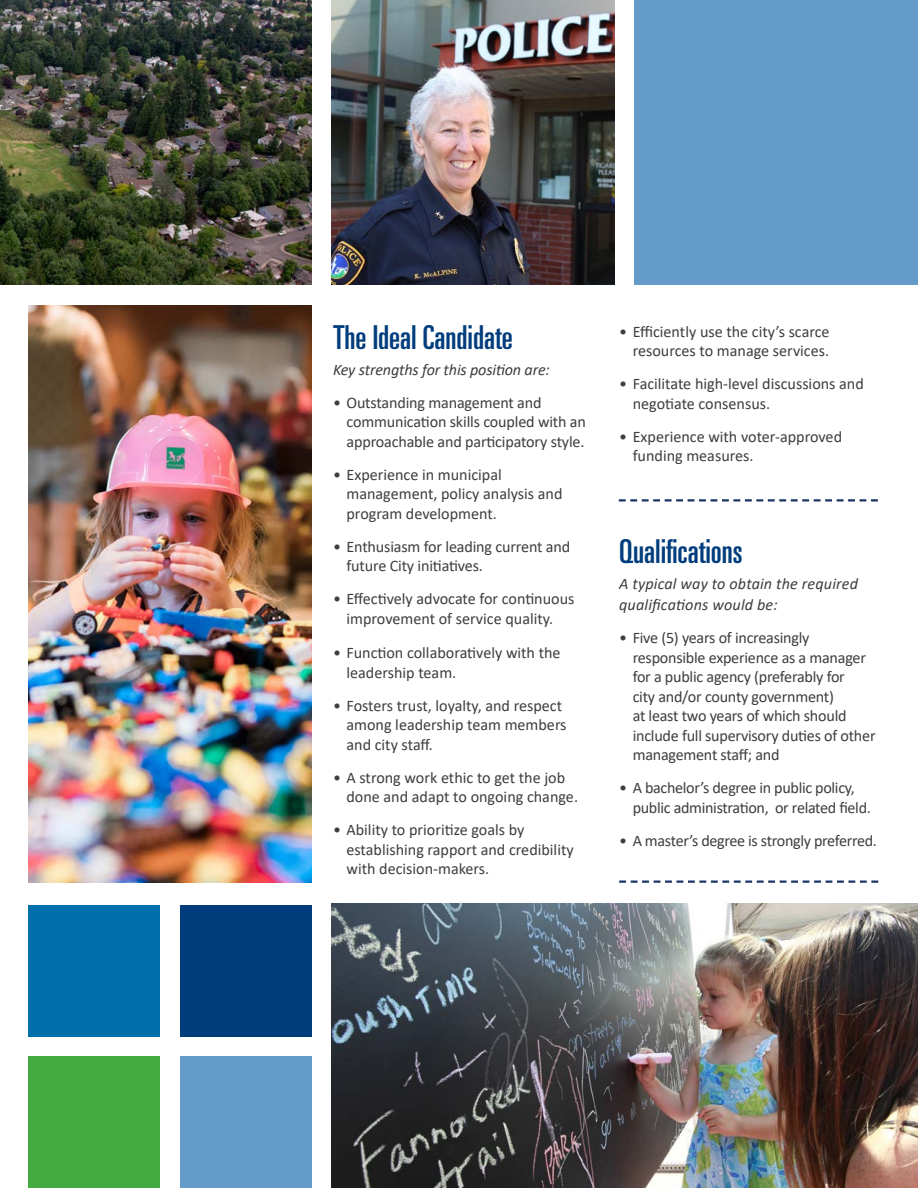
<style>
.page{position:relative;width:918px;height:1188px;background:#fff}
.page>*{position:absolute;margin:0;border:0;box-sizing:border-box;transform-origin:0 0}
.t1{font:ultra-condensed 33px "Univers LT Std";color:#013d7d}
.t2{font:16.2px/19.5px "Calibri";letter-spacing:-.01em;color:#3e3e3f}
.t3{font:italic 16.2px/21px "Calibri";letter-spacing:.01em;color:#3e3e3f}
.t4{font:italic 16.2px "Calibri";letter-spacing:-.01em;color:#3e3e3f}
</style>
<div class="page">
<img style="left:0;top:0;width:311px;height:285px">
<img style="left:332px;top:903px;width:586px;height:285px">
<img style="left:28px;top:305px;width:283px;height:578px">
<img style="left:332px;top:0;width:283px;height:285px">
<div style="left:635px;top:0;width:283px;height:285px;background:#639ac8"></div>
<div style="left:28px;top:905px;width:132px;height:131px;background:#006fac"></div>
<div style="left:180px;top:905px;width:131px;height:131px;background:#013d7d"></div>
<div style="left:28px;top:1057px;width:132px;height:131px;background:#44aa42"></div>
<div style="left:180px;top:1057px;width:131px;height:131px;background:#639ac8"></div>
<svg style="left:619px;top:499px;width:259px;height:3px"></svg>
<svg style="left:619px;top:881px;width:259px;height:2px"></svg>
<p class="t1" style="left:333px;top:318px;width:181px">The Ideal Candidate</p>
<p class="t4" style="left:333px;top:358px;width:218px">Key strengths for this position are:</p>
<p class="t2" style="left:346px;top:392px;width:241px;text-indent:-14px">• Outstanding management and communication skills coupled with an approachable and participatory style.</p>
<p class="t2" style="left:346px;top:464px;width:218px;text-indent:-14px">• Experience in municipal management, policy analysis and program development.</p>
<p class="t2" style="left:346px;top:536px;width:225px;text-indent:-14px">• Enthusiasm for leading current and future City initiatives.</p>
<p class="t2" style="left:333px;top:589px;width:243px;text-align:center">• Effectively advocate for continuous improvement of service quality.</p>
<p class="t2" style="left:346px;top:643px;width:216px;text-indent:-14px">• Function collaboratively with the leadership team.</p>
<p class="t2" style="left:346px;top:695px;width:222px;text-indent:-14px">• Fosters trust, loyalty, and respect among leadership team members and city staff.</p>
<p class="t2" style="left:346px;top:767px;width:233px;text-indent:-14px">• A strong work ethic to get the job done and adapt to ongoing change.</p>
<p class="t2" style="left:346px;top:820px;width:229px;text-indent:-14px">• Ability to prioritize goals by establishing rapport and credibility with decision-makers.</p>
<p class="t2" style="left:619px;top:321px;width:212px;text-align:right">• Efficiently use the city’s scarce resources to manage services.</p>
<p class="t2" style="left:633px;top:374px;width:233px;text-indent:-14px">• Facilitate high-level discussions and negotiate consensus.</p>
<p class="t2" style="left:633px;top:426px;width:211px;text-indent:-14px">• Experience with voter-approved funding measures.</p>
<p class="t1" style="left:619px;top:533px;width:125px">Qualifications</p>
<p class="t3" style="left:619px;top:573px;width:240px">A typical way to obtain the required qualifications would be:</p>
<p class="t2" style="left:633px;top:628px;width:244px;text-indent:-14px">• Five (5) years of increasingly responsible experience as a manager for a public agency (preferably for<br>city and/or county government)<br>at least two years of which should include full supervisory duties of other management staff; and</p>
<p class="t2" style="left:633px;top:778px;width:240px;text-indent:-14px">• A bachelor’s degree in public policy, public administration, or related field.</p>
<p class="t2" style="left:619px;top:830px;width:259px">• A master’s degree is strongly preferred.</p>
</div>
